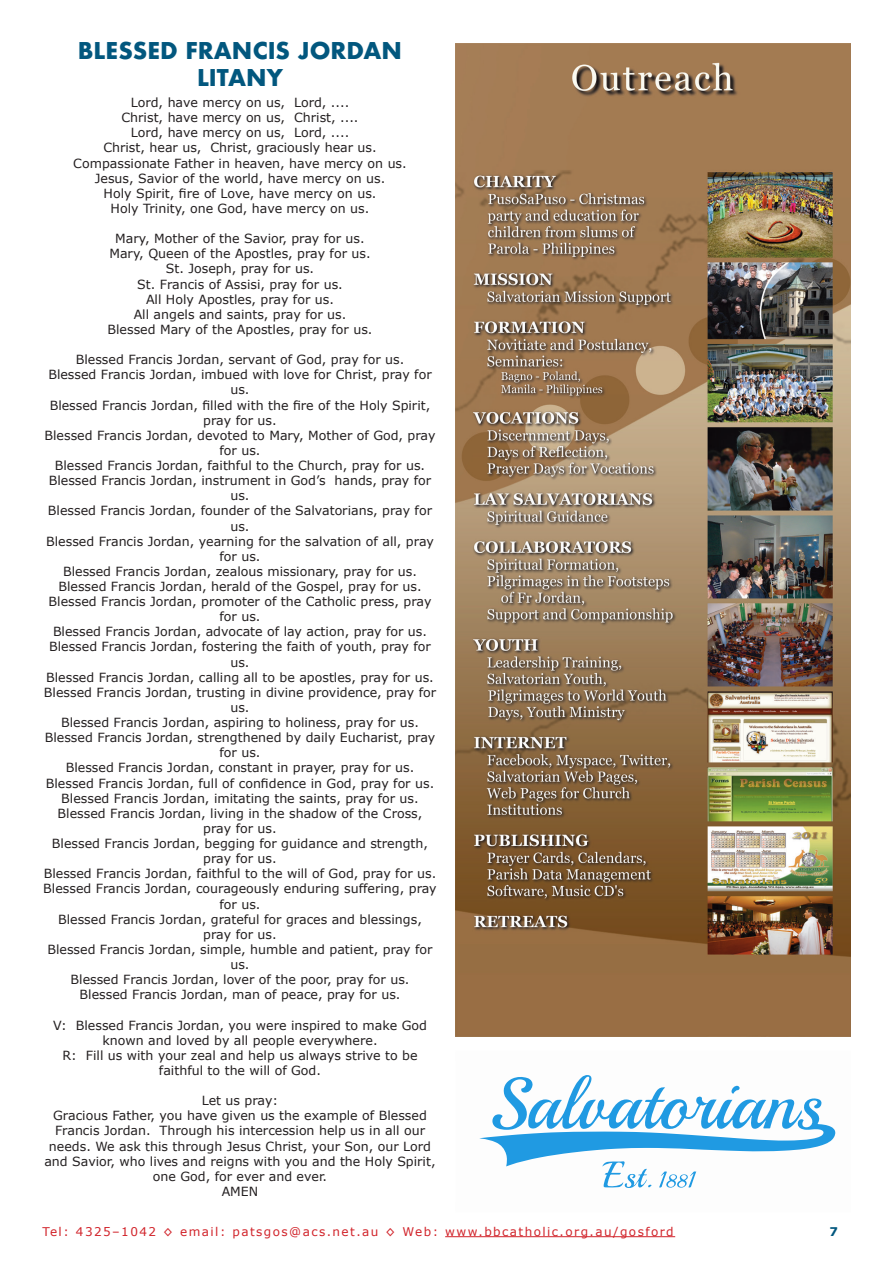
<style>
.page{position:relative;width:893px;height:1263px;background:#fff}
.page>*{position:absolute;margin:0;border:0;box-sizing:border-box;transform-origin:0 0}
.Heading_1_12pt_Blue{font:700 22.5px/27px "Futura";color:#02577e;text-align:center}
.Bulletin_Roster_Text{font:12.6px/15.1px "Verdana";color:#231f20;text-align:center}
.t1{font:12px "Verdana";letter-spacing:.12em;color:#d1232a}
.t2{font:700 12px "Verdana";color:#02577e}
</style>
<div class="page">
<hr style="left:445px;top:1236px;width:230px;height:1px;background:#d1232a">
<img style="left:455px;top:44px;width:395px;height:992px">
<svg style="left:479px;top:1075px;width:357px;height:113px"></svg>
<p class="Heading_1_12pt_Blue" style="left:78px;top:37px;width:326px">BLESSED FRANCIS JORDAN<br>LITANY</p>
<p class="Bulletin_Roster_Text" style="left:131px;top:95px;width:220px">Lord, have mercy on us, Lord, ....</p>
<p class="Bulletin_Roster_Text" style="left:122px;top:110px;width:239px">Christ, have mercy on us, Christ, ....</p>
<p class="Bulletin_Roster_Text" style="left:131px;top:125px;width:220px">Lord, have mercy on us, Lord, ....</p>
<p class="Bulletin_Roster_Text" style="left:103px;top:140px;width:275px">Christ, hear us, Christ, graciously hear us.</p>
<p class="Bulletin_Roster_Text" style="left:73px;top:156px;width:335px">Compassionate Father in heaven, have mercy on us.</p>
<p class="Bulletin_Roster_Text" style="left:95px;top:171px;width:292px">Jesus, Savior of the world, have mercy on us.</p>
<p class="Bulletin_Roster_Text" style="left:104px;top:186px;width:274px">Holy Spirit, fire of Love, have mercy on us.</p>
<p class="Bulletin_Roster_Text" style="left:111px;top:201px;width:260px">Holy Trinity, one God, have mercy on us.</p>
<p class="Bulletin_Roster_Text" style="left:115px;top:231px;width:251px">Mary, Mother of the Savior, pray for us.</p>
<p class="Bulletin_Roster_Text" style="left:109px;top:246px;width:263px">Mary, Queen of the Apostles, pray for us.</p>
<p class="Bulletin_Roster_Text" style="left:166px;top:261px;width:150px">St. Joseph, pray for us.</p>
<p class="Bulletin_Roster_Text" style="left:137px;top:277px;width:207px">St. Francis of Assisi, pray for us.</p>
<p class="Bulletin_Roster_Text" style="left:146px;top:292px;width:189px">All Holy Apostles, pray for us.</p>
<p class="Bulletin_Roster_Text" style="left:134px;top:307px;width:214px">All angels and saints, pray for us.</p>
<p class="Bulletin_Roster_Text" style="left:108px;top:322px;width:266px">Blessed Mary of the Apostles, pray for us.</p>
<p class="Bulletin_Roster_Text" style="left:76px;top:352px;width:330px">Blessed Francis Jordan, servant of God, pray for us.</p>
<p class="Bulletin_Roster_Text" style="left:48px;top:367px;width:385px">Blessed Francis Jordan, imbued with love for Christ, pray for us.</p>
<p class="Bulletin_Roster_Text" style="left:50px;top:398px;width:382px">Blessed Francis Jordan, filled with the fire of the Holy Spirit, pray for us.</p>
<p class="Bulletin_Roster_Text" style="left:45px;top:428px;width:392px">Blessed Francis Jordan, devoted to Mary, Mother of God, pray for us.</p>
<p class="Bulletin_Roster_Text" style="left:55px;top:458px;width:372px">Blessed Francis Jordan, faithful to the Church, pray for us.</p>
<p class="Bulletin_Roster_Text" style="left:49px;top:473px;width:384px">Blessed Francis Jordan, instrument in God’s hands, pray for us.</p>
<p class="Bulletin_Roster_Text" style="left:48px;top:503px;width:386px">Blessed Francis Jordan, founder of the Salvatorians, pray for us.</p>
<p class="Bulletin_Roster_Text" style="left:46px;top:534px;width:389px">Blessed Francis Jordan, yearning for the salvation of all, pray for us.</p>
<p class="Bulletin_Roster_Text" style="left:63px;top:564px;width:355px">Blessed Francis Jordan, zealous missionary, pray for us.</p>
<p class="Bulletin_Roster_Text" style="left:58px;top:579px;width:365px">Blessed Francis Jordan, herald of the Gospel, pray for us.</p>
<p class="Bulletin_Roster_Text" style="left:49px;top:594px;width:384px">Blessed Francis Jordan, promoter of the Catholic press, pray for us.</p>
<p class="Bulletin_Roster_Text" style="left:53px;top:624px;width:376px">Blessed Francis Jordan, advocate of lay action, pray for us.</p>
<p class="Bulletin_Roster_Text" style="left:49px;top:639px;width:383px">Blessed Francis Jordan, fostering the faith of youth, pray for us.</p>
<p class="Bulletin_Roster_Text" style="left:46px;top:670px;width:389px">Blessed Francis Jordan, calling all to be apostles, pray for us.</p>
<p class="Bulletin_Roster_Text" style="left:44px;top:685px;width:394px">Blessed Francis Jordan, trusting in divine providence, pray for us.</p>
<p class="Bulletin_Roster_Text" style="left:61px;top:715px;width:359px">Blessed Francis Jordan, aspiring to holiness, pray for us.</p>
<p class="Bulletin_Roster_Text" style="left:45px;top:730px;width:392px">Blessed Francis Jordan, strengthened by daily Eucharist, pray for us.</p>
<p class="Bulletin_Roster_Text" style="left:66px;top:760px;width:350px">Blessed Francis Jordan, constant in prayer, pray for us.</p>
<p class="Bulletin_Roster_Text" style="left:46px;top:776px;width:390px">Blessed Francis Jordan, full of confidence in God, pray for us.</p>
<p class="Bulletin_Roster_Text" style="left:61px;top:791px;width:359px">Blessed Francis Jordan, imitating the saints, pray for us.</p>
<p class="Bulletin_Roster_Text" style="left:58px;top:806px;width:366px">Blessed Francis Jordan, living in the shadow of the Cross, pray for us.</p>
<p class="Bulletin_Roster_Text" style="left:52px;top:836px;width:378px">Blessed Francis Jordan, begging for guidance and strength, pray for us.</p>
<p class="Bulletin_Roster_Text" style="left:44px;top:866px;width:394px">Blessed Francis Jordan, faithful to the will of God, pray for us.</p>
<p class="Bulletin_Roster_Text" style="left:43px;top:881px;width:395px">Blessed Francis Jordan, courageously enduring suffering, pray for us.</p>
<p class="Bulletin_Roster_Text" style="left:58px;top:912px;width:365px">Blessed Francis Jordan, grateful for graces and blessings, pray for us.</p>
<p class="Bulletin_Roster_Text" style="left:47px;top:942px;width:387px">Blessed Francis Jordan, simple, humble and patient, pray for us.</p>
<p class="Bulletin_Roster_Text" style="left:71px;top:972px;width:340px">Blessed Francis Jordan, lover of the poor, pray for us.</p>
<p class="Bulletin_Roster_Text" style="left:80px;top:987px;width:322px">Blessed Francis Jordan, man of peace, pray for us.</p>
<p class="Bulletin_Roster_Text" style="left:53px;top:1017px;width:375px">V: Blessed Francis Jordan, you were inspired to make God known and loved by all people everywhere.</p>
<p class="Bulletin_Roster_Text" style="left:63px;top:1048px;width:356px">R: Fill us with your zeal and help us always strive to be faithful to the will of God.</p>
<p class="Bulletin_Roster_Text" style="left:202px;top:1093px;width:78px">Let us pray:</p>
<p class="Bulletin_Roster_Text" style="left:44px;top:1108px;width:393px">Gracious Father, you have given us the example of Blessed Francis Jordan. Through his intercession help us in all our needs. We ask this through Jesus Christ, your Son, our Lord and Savior, who lives and reigns with you and the Holy Spirit, one God, for ever and ever.</p>
<p class="Bulletin_Roster_Text" style="left:222px;top:1184px;width:38px">AMEN</p>
<p class="t1" style="left:43px;top:1223px;width:633px">Tel: 4325–1042 ◊ email: patsgos@acs.net.au ◊ Web: www.bbcatholic.org.au/gosford</p>
<p class="t2" style="left:829px;top:1223px;width:10px">7</p>
</div>
